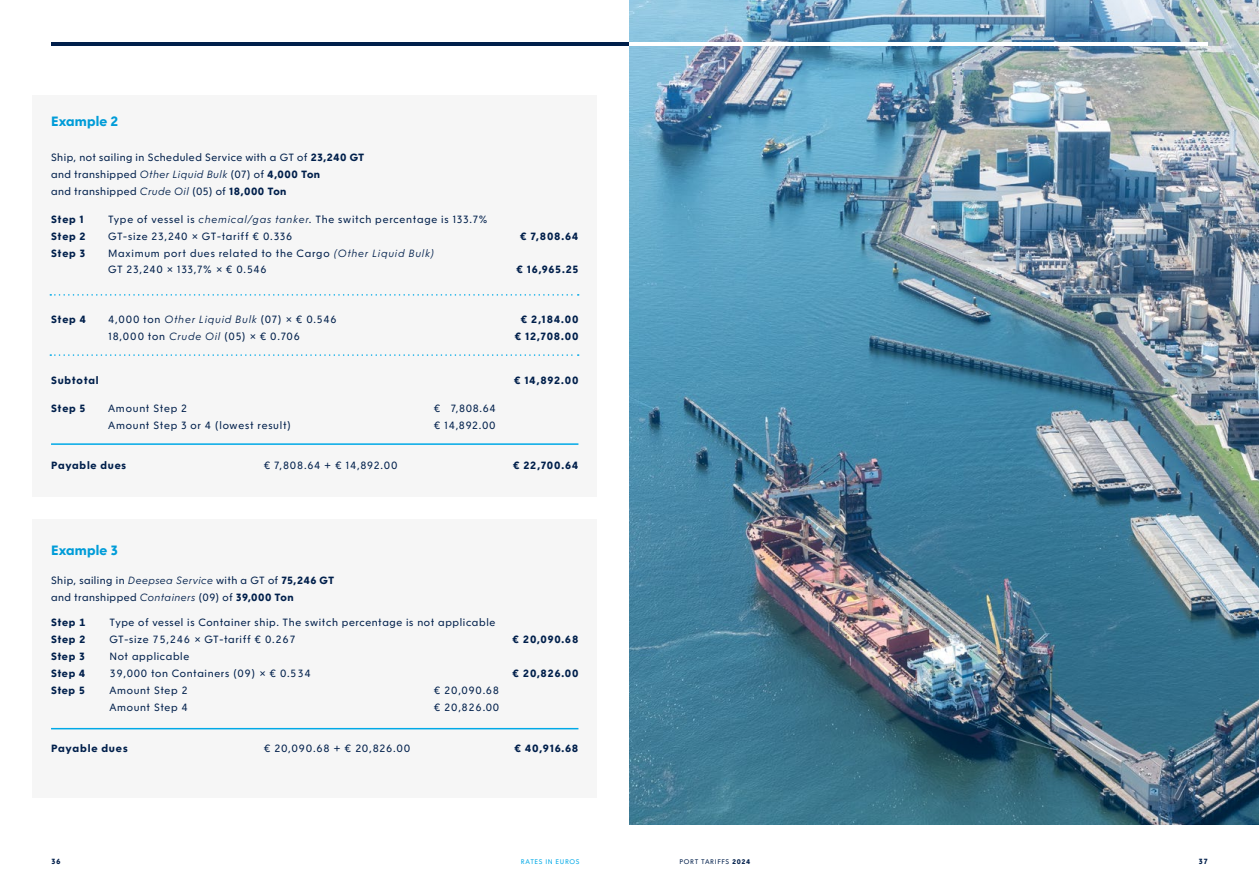
<style>
.page{position:relative;width:1259px;height:893px;background:#fff}
.page>*{position:absolute;margin:0;border:0;box-sizing:border-box;transform-origin:0 0}
.t1{font:700 13.5px "NLRTM";letter-spacing:.01em;color:#009cd8}
.t2{font:10.5px/16.8px "NLRTM";letter-spacing:.06em;color:#001f4b}
.t3{font:10.5px/16.8px "NLRTM";letter-spacing:.04em;color:#001f4b}
.t4{font:700 10.5px "NLRTM";letter-spacing:.065em;color:#001f4b}
.t5{font:700 7.5px "NLRTM";color:#001f4b}
.t6{font:6.75px "NLRTM";letter-spacing:.095em;color:#001f4b}
.t7{font:6.75px "NLRTM";letter-spacing:.09em;color:#00a9e7}
.s1{font-weight:700}
.s2{font-weight:300;font-style:italic}
</style>
<div class="page">
<div style="left:32px;top:96px;width:565px;height:401px;background:#f6f6f6"></div>
<div style="left:32px;top:519px;width:565px;height:278px;background:#f6f6f6"></div>
<svg style="left:50px;top:294px;width:529px;height:2px"></svg>
<svg style="left:50px;top:354px;width:529px;height:2px"></svg>
<hr style="left:51px;top:443px;width:527px;height:2px;background:#00a9e7">
<hr style="left:51px;top:728px;width:527px;height:1px;background:#00a9e7">
<img style="left:629px;top:0;width:630px;height:825px">
<hr style="left:51px;top:43px;width:578px;height:3px;background:#001f4b">
<hr style="left:629px;top:43px;width:579px;height:3px;background:#fff">
<p class="t1" style="left:51px;top:113px;width:69px">Example 2</p>
<p class="t3" style="left:51px;top:149px;width:315px">Ship, not sailing in Scheduled Service with a GT of <span class="s1">23,240 GT </span>and transhipped <span class="s2">Other Liquid Bulk</span> (07) of <span class="s1">4,000 Ton<br></span>and transhipped <span class="s2">Crude Oil</span> (05) of <span class="s1">18,000 Ton</span></p>
<p class="t4" style="left:51px;top:213px;width:34px">Step 1</p>
<p class="t2" style="left:108px;top:211px;width:381px">Type of vessel is <span class="s2">chemical/gas tanker</span>. The switch percentage is 133.7%</p>
<p class="t4" style="left:51px;top:230px;width:36px">Step 2</p>
<p class="t2" style="left:108px;top:228px;width:186px">GT-size 23,240 × GT-tariff € 0.336</p>
<p class="t4" style="left:520px;top:230px;width:60px">€ 7,808.64</p>
<p class="t4" style="left:51px;top:246px;width:36px">Step 3</p>
<p class="t2" style="left:108px;top:244px;width:328px">Maximum port dues related to the Cargo <span class="s2">(Other Liquid Bulk)<br></span>GT 23,240 × 133,7% × € 0.546</p>
<p class="t4" style="left:516px;top:263px;width:64px">€ 16,965.25</p>
<p class="t4" style="left:51px;top:313px;width:37px">Step 4</p>
<p class="t2" style="left:108px;top:311px;width:230px">4,000 ton <span class="s2">Other Liquid Bulk</span> (07) × € 0.546</p>
<p class="t4" style="left:520px;top:313px;width:59px">€ 2,184.00</p>
<p class="t2" style="left:108px;top:327px;width:193px">18,000 ton <span class="s2">Crude Oil</span> (05) × € 0.706</p>
<p class="t4" style="left:514px;top:329px;width:66px">€ 12,708.00</p>
<p class="t4" style="left:51px;top:374px;width:49px">Subtotal</p>
<p class="t4" style="left:514px;top:374px;width:66px">€ 14,892.00</p>
<p class="t4" style="left:51px;top:402px;width:36px">Step 5</p>
<p class="t2" style="left:108px;top:400px;width:80px">Amount Step 2</p>
<p class="t2" style="left:434px;top:400px;width:63px">€ 7,808.64</p>
<p class="t2" style="left:108px;top:416px;width:184px">Amount Step 3 or 4 (lowest result)</p>
<p class="t2" style="left:434px;top:416px;width:63px">€ 14,892.00</p>
<p class="t4" style="left:51px;top:459px;width:77px">Payable dues</p>
<p class="t2" style="left:264px;top:457px;width:135px">€ 7,808.64 + € 14,892.00</p>
<p class="t4" style="left:513px;top:459px;width:67px">€ 22,700.64</p>
<p class="t1" style="left:51px;top:542px;width:68px">Example 3</p>
<p class="t3" style="left:51px;top:572px;width:285px">Ship, sailing in <span class="s2">Deepsea Service</span> with a GT of <span class="s1">75,246 GT </span>and transhipped <span class="s2">Containers</span> (09) of <span class="s1">39,000 Ton</span></p>
<p class="t4" style="left:51px;top:616px;width:36px">Step 1</p>
<p class="t2" style="left:110px;top:614px;width:387px">Type of vessel is Container ship. The switch percentage is not applicable</p>
<p class="t4" style="left:51px;top:633px;width:36px">Step 2</p>
<p class="t2" style="left:110px;top:631px;width:188px">GT-size 75,246 × GT-tariff € 0.267</p>
<p class="t4" style="left:512px;top:633px;width:68px">€ 20,090.68</p>
<p class="t4" style="left:51px;top:650px;width:36px">Step 3</p>
<p class="t2" style="left:109px;top:648px;width:81px">Not applicable</p>
<p class="t4" style="left:51px;top:667px;width:36px">Step 4</p>
<p class="t2" style="left:109px;top:665px;width:203px">39,000 ton Containers (09) × € 0.534</p>
<p class="t4" style="left:512px;top:667px;width:68px">€ 20,826.00</p>
<p class="t4" style="left:51px;top:684px;width:36px">Step 5</p>
<p class="t2" style="left:109px;top:682px;width:80px">Amount Step 2</p>
<p class="t2" style="left:434px;top:682px;width:67px">€ 20,090.68</p>
<p class="t2" style="left:109px;top:699px;width:80px">Amount Step 4</p>
<p class="t2" style="left:434px;top:699px;width:67px">€ 20,826.00</p>
<p class="t4" style="left:51px;top:742px;width:78px">Payable dues</p>
<p class="t2" style="left:264px;top:740px;width:148px">€ 20,090.68 + € 20,826.00</p>
<p class="t4" style="left:514px;top:742px;width:66px">€ 40,916.68</p>
<p class="t5" style="left:51px;top:857px;width:11px">36</p>
<p class="t7" style="left:521px;top:858px;width:60px">RATES IN EUROS</p>
<p class="t6" style="left:679px;top:858px;width:72px">PORT TARIFFS <span class="s1">2024</span></p>
<p class="t5" style="left:1198px;top:857px;width:11px">37</p>
</div>
